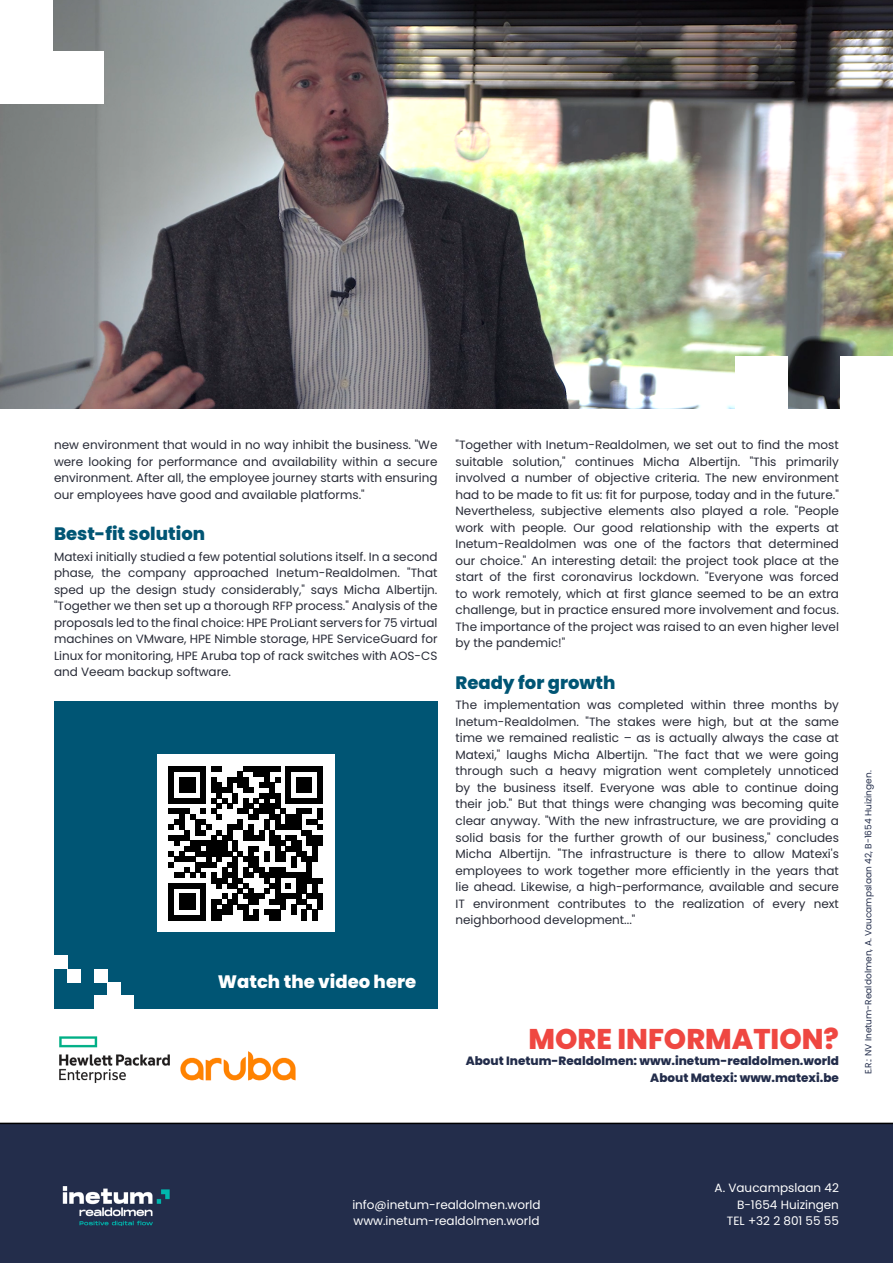
<style>
.page{position:relative;width:893px;height:1263px;background:#fff}
.page>*{position:absolute;margin:0;border:0;box-sizing:border-box;transform-origin:0 0}
.t1{font:800 28.5px "Poppins";color:#ef4741}
.t2{font:800 18px "Poppins";color:#005574}
.t3{font:800 18px "Poppins";color:#fff}
.t4{font:12px/16.5px "Poppins";color:#282b37;text-align:justify}
.t5{font:12px/16.5px "Poppins";color:#fff;text-align:right}
.t6{font:800 12px/16.2px "Poppins";color:#232d4b;text-align:right}
.t7{font:9px "Poppins";color:#232d4b}
</style>
<div class="page">
<div style="left:0;top:1123px;width:893px;height:140px;background:#232d4b"></div>
<img style="left:54px;top:1178px;width:120px;height:48px">
<img style="left:0;top:0;width:893px;height:408px">
<div style="left:0;top:0;width:52px;height:52px;background:#fff"></div>
<div style="left:52px;top:52px;width:52px;height:52px;background:#fff"></div>
<div style="left:0;top:52px;width:52px;height:52px;background:#fff"></div>
<div style="left:736px;top:356px;width:52px;height:52px;background:#fff"></div>
<div style="left:841px;top:356px;width:52px;height:52px;background:#fff"></div>
<div style="left:54px;top:702px;width:383px;height:307px;background:#005574"></div>
<div style="left:121px;top:996px;width:13px;height:13px;background:#fff"></div>
<div style="left:107px;top:996px;width:14px;height:13px;background:#fff"></div>
<div style="left:67px;top:969px;width:14px;height:13px;background:#fff"></div>
<div style="left:107px;top:982px;width:14px;height:14px;background:#fff"></div>
<div style="left:94px;top:996px;width:13px;height:13px;background:#fff"></div>
<div style="left:94px;top:969px;width:13px;height:13px;background:#fff"></div>
<div style="left:54px;top:955px;width:13px;height:14px;background:#fff"></div>
<div style="left:157px;top:755px;width:177px;height:177px;background:#fff"></div>
<svg style="left:169px;top:766px;width:154px;height:154px"></svg>
<img style="left:59px;top:1036px;width:111px;height:47px">
<img style="left:181px;top:1051px;width:115px;height:30px">
<p class="t4" style="left:54px;top:437px;width:385px">new environment that would in no way inhibit the business. "We were looking for performance and availability within a secure environment. After all, the employee journey starts with ensuring our employees have good and available platforms."</p>
<h2 class="t2" style="left:54px;top:523px;width:153px">Best-fit solution</h2>
<p class="t4" style="left:54px;top:549px;width:385px">Matexi initially studied a few potential solutions itself. In a second phase, the company approached Inetum-Realdolmen. "That sped up the design study considerably," says Micha Albertijn. "Together we then set up a thorough RFP process." Analysis of the proposals led to the final choice: HPE ProLiant servers for 75 virtual machines on VMware, HPE Nimble storage, HPE ServiceGuard for Linux for monitoring, HPE Aruba top of rack switches with AOS-CS and Veeam backup software.</p>
<h2 class="t3" style="left:218px;top:971px;width:200px">Watch the video here</h2>
<p class="t4" style="left:455px;top:437px;width:385px">"Together with Inetum-Realdolmen, we set out to find the most suitable solution," continues Micha Albertijn. "This primarily involved a number of objective criteria. The new environment had to be made to fit us: fit for purpose, today and in the future." Nevertheless, subjective elements also played a role. "People work with people. Our good relationship with the experts at Inetum-Realdolmen was one of the factors that determined our choice." An interesting detail: the project took place at the start of the first coronavirus lockdown. "Everyone was forced to work remotely, which at first glance seemed to be an extra challenge, but in practice ensured more involvement and focus.<br>The importance of the project was raised to an even higher level by the pandemic!"</p>
<h2 class="t2" style="left:455px;top:672px;width:161px">Ready for growth</h2>
<p class="t4" style="left:455px;top:697px;width:385px">The implementation was completed within three months by Inetum-Realdolmen. "The stakes were high, but at the same time we remained realistic – as is actually always the case at Matexi," laughs Micha Albertijn. "The fact that we were going through such a heavy migration went completely unnoticed by the business itself. Everyone was able to continue doing their job." But that things were changing was becoming quite clear anyway. "With the new infrastructure, we are providing a solid basis for the further growth of our business," concludes Micha Albertijn. "The infrastructure is there to allow Matexi's employees to work together more efficiently in the years that lie ahead. Likewise, a high-performance, available and secure IT environment contributes to the realization of every next neighborhood development..."</p>
<h1 class="t1" style="left:528px;top:1022px;width:312px">MORE INFORMATION?</h1>
<p class="t6" style="left:466px;top:1053px;width:375px">About Inetum-Realdolmen: www.inetum-realdolmen.world<br>About Matexi: www.matexi.be</p>
<p class="t7" style="left:863px;top:1074px;width:305px;rotate:-90deg">E.R.: NV Inetum-Realdolmen, A. Vaucampslaan 42, B-1654 Huizingen.</p>
<p class="t5" style="left:352px;top:1196px;width:190px;text-align:left">info@inetum-realdolmen.world www.inetum-realdolmen.world</p>
<p class="t5" style="left:715px;top:1180px;width:126px">A. Vaucampslaan 42<br>B-1654 Huizingen<br>TEL +32 2 801 55 55</p>
</div>
